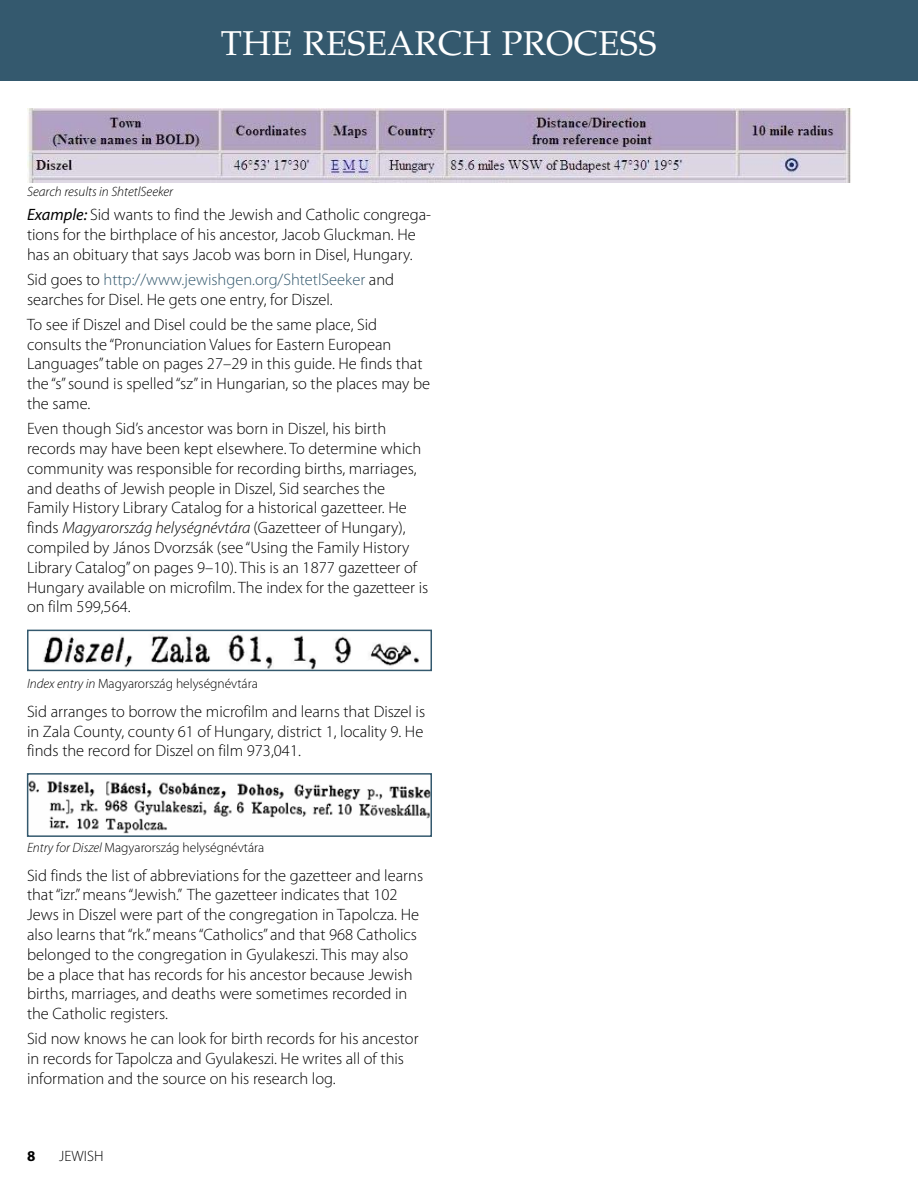
<style>
.page{position:relative;width:918px;height:1188px;background:#fff}
.page>*{position:absolute;margin:0;border:0;box-sizing:border-box;transform-origin:0 0}
.t1{font:34.5px "Palatino LT Std";letter-spacing:.01em;color:#fff}
.t2{font:300 16.5px/19.8px "Myriad Pro";color:#000}
.t3{font:300 15px "Myriad Pro";color:#000}
.t4{font:300 13.5px "Myriad Pro";color:#000}
.t5{font:italic 300 13.5px "Myriad Pro";color:#000}
.s1{font-weight:400;font-style:italic}
.s2{color:#34596e}
.s3{font-style:italic}
</style>
<div class="page">
<div style="left:0;top:0;width:918px;height:81px;background:#34596e"></div>
<img style="left:27px;top:108px;width:824px;height:75px">
<img style="left:43px;top:634px;width:377px;height:34px">
<div style="left:27px;top:630px;width:405px;height:41px;border:2px solid #34596e"></div>
<img style="left:30px;top:780px;width:399px;height:54px">
<div style="left:27px;top:773px;width:405px;height:64px;border:2px solid #34596e"></div>
<h1 class="t1" style="left:221px;top:23px;width:151px">THE RESEARC</h1>
<h1 class="t1" style="left:463px;top:23px;width:84px">H PROCESS</h1>
<p class="t5" style="left:27px;top:183px;width:148px">Search results in ShtetlSeeker</p>
<p class="t2" style="left:27px;top:204px;width:406px"><span class="s1">Example:</span> Sid wants to find the Jewish and Catholic congrega&shy;tions for the birthplace of his ancestor, Jacob Gluckman. He has an obituary that says Jacob was born in Disel, Hungary.</p>
<p class="t2" style="left:27px;top:269px;width:369px">Sid goes to <span class="s2">http://www.jewishgen.org/ShtetlSeeker</span> and searches for Disel. He gets one entry, for Diszel.</p>
<p class="t2" style="left:27px;top:314px;width:405px">To see if Diszel and Disel could be the same place, Sid consults the “Pronunciation Values for Eastern European Languages” table on pages 27–29 in this guide. He finds that the “s” sound is spelled “sz” in Hungarian, so the places may be the same.</p>
<p class="t2" style="left:27px;top:419px;width:403px">Even though Sid’s ancestor was born in Diszel, his birth records may have been kept elsewhere. To determine which community was responsible for recording births, marriages, and deaths of Jewish people in Diszel, Sid searches the Family History Library Catalog for a historical gazetteer. He finds <span class="s3">Magyarország helységnévtára</span> (Gazetteer of Hungary), compiled by János Dvorzsák (see “Using the Family History Library Catalog” on pages 9–10). This is an 1877 gazetteer of Hungary available on microfilm. The index for the gazetteer is on film 599,564.</p>
<p class="t4" style="left:27px;top:675px;width:232px"><span class="s3">Index entry in</span> Magyarország helységnévtára</p>
<p class="t2" style="left:27px;top:701px;width:400px;text-align:justify">Sid arranges to borrow the microfilm and learns that Diszel is in Zala County, county 61 of Hungary, district 1, locality 9. He finds the record for Diszel on film 973,041.</p>
<p class="t4" style="left:27px;top:839px;width:239px"><span class="s3">Entry for Diszel</span> Magyarország helységnévtára</p>
<p class="t2" style="left:27px;top:865px;width:398px">Sid finds the list of abbreviations for the gazetteer and learns that “izr.” means “Jewish.” The gazetteer indicates that 102<br>Jews in Diszel were part of the congregation in Tapolcza. He also learns that “rk.” means “Catholics” and that 968 Catholics belonged to the congregation in Gyulakeszi. This may also be a place that has records for his ancestor because Jewish births, marriages, and deaths were sometimes recorded in the Catholic registers.</p>
<p class="t2" style="left:27px;top:1029px;width:393px">Sid now knows he can look for birth records for his ancestor in records for Tapolcza and Gyulakeszi. He writes all of this information and the source on his research log.</p>
<p class="t3" style="left:59px;top:1147px;width:46px">JEWISH</p>
</div>
